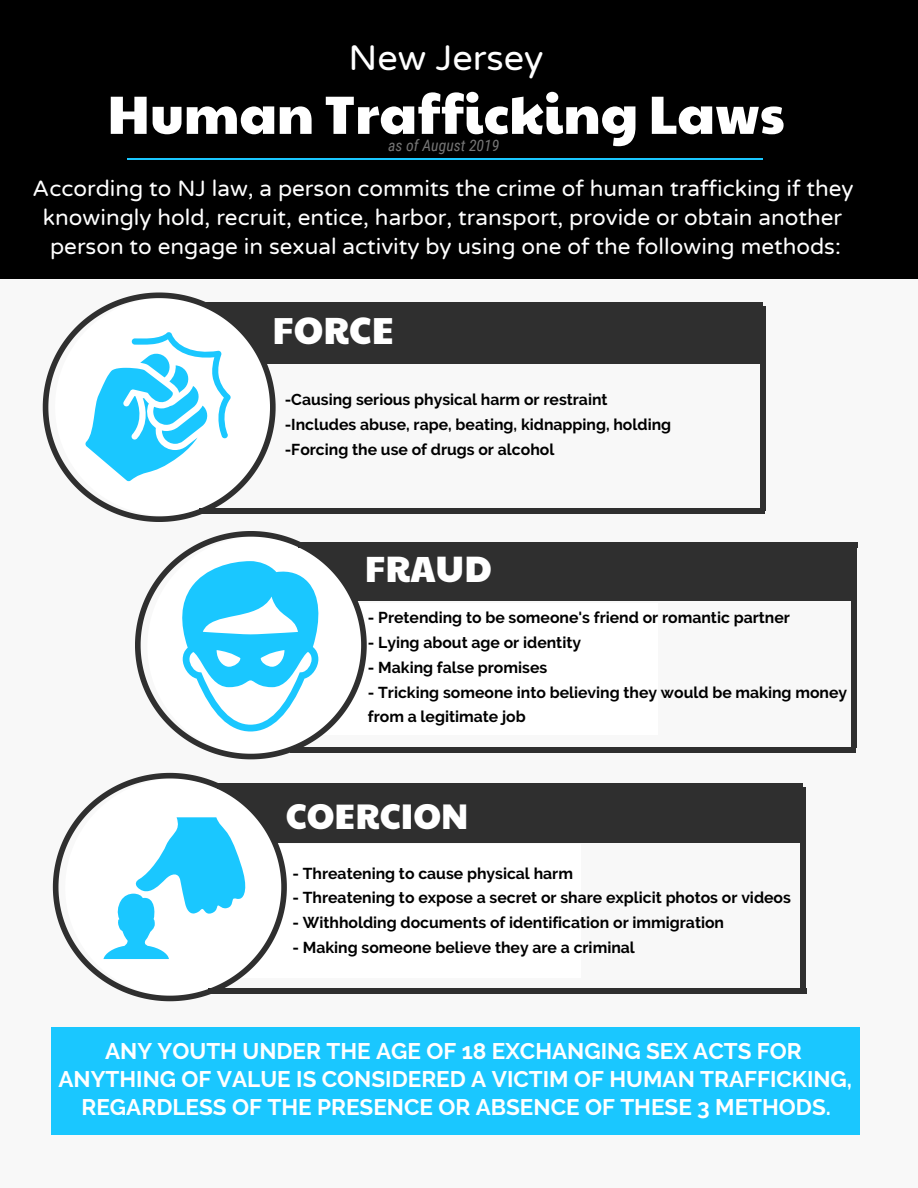
<style>
.page{position:relative;width:918px;height:1188px;background:#f8f8f8}
.page>*{position:absolute;margin:0;border:0;box-sizing:border-box;transform-origin:0 0}
.t1{font:54px "Paytone One";color:#fff}
.t2{font:37.2px "Paytone One";color:#fff}
.t3{font:36px "Varela Round";color:#fff}
.t4{font:36px "Paytone One";color:#fff}
.t5{font:34.8px "Paytone One";color:#fff}
.t6{font:22.5px/29.2px "Varela Round";color:#fff;text-align:center}
.t7{font:700 22.5px/28.2px "Raleway";color:#fff;text-align:center}
.t8{font:700 15.75px/24.8px "Raleway";color:#000}
.t9{font:italic 15.75px "Roboto Condensed";color:#757575}
</style>
<div class="page">
<div style="left:0;top:0;width:918px;height:279px;background:#000"></div>
<hr style="left:127px;top:159px;width:636px;height:1px;background:#1ac7ff">
<div style="left:217px;top:307px;width:546px;height:56px;background:#2f2f2f"></div>
<svg style="left:43px;top:292px;width:233px;height:230px"></svg>
<div style="left:206px;top:303px;width:557px;height:5px;background:#2f2f2f"></div>
<div style="left:199px;top:508px;width:566px;height:6px;background:#2f2f2f"></div>
<div style="left:760px;top:306px;width:6px;height:205px;background:#2f2f2f"></div>
<div style="left:275px;top:603px;width:383px;height:132px;background:#fff"></div>
<div style="left:309px;top:547px;width:544px;height:54px;background:#2f2f2f"></div>
<svg style="left:135px;top:531px;width:232px;height:228px"></svg>
<div style="left:298px;top:542px;width:559px;height:6px;background:#2f2f2f"></div>
<div style="left:290px;top:747px;width:566px;height:6px;background:#2f2f2f"></div>
<div style="left:852px;top:546px;width:5px;height:202px;background:#2f2f2f"></div>
<div style="left:194px;top:844px;width:386px;height:134px;background:#fff"></div>
<div style="left:219px;top:787px;width:581px;height:56px;background:#2f2f2f"></div>
<svg style="left:53px;top:773px;width:234px;height:228px"></svg>
<div style="left:217px;top:783px;width:585px;height:6px;background:#2f2f2f"></div>
<div style="left:208px;top:988px;width:599px;height:5px;background:#2f2f2f"></div>
<div style="left:800px;top:787px;width:6px;height:207px;background:#2f2f2f"></div>
<svg style="left:104px;top:817px;width:141px;height:142px"></svg>
<svg style="left:86px;top:332px;width:145px;height:149px"></svg>
<svg style="left:182px;top:561px;width:136px;height:170px"></svg>
<div style="left:51px;top:1027px;width:809px;height:108px;background:#1ac7ff"></div>
<h3 class="t3" style="left:349px;top:33px;width:197px">New Jersey</h3>
<h1 class="t1" style="left:107px;top:65px;width:679px">Human Trafficking Laws</h1>
<p class="t9" style="left:388px;top:134px;width:113px">as of August 2019</p>
<h3 class="t6" style="left:33px;top:173px;width:822px">According to NJ law, a person commits the crime of human trafficking if they knowingly hold, recruit, entice, harbor, transport, provide or obtain another person to engage in sexual activity by using one of the following methods:</h3>
<h2 class="t2" style="left:273px;top:297px;width:123px">FORCE</h2>
<p class="t8" style="left:285px;top:387px;width:388px">-Causing serious physical harm or restraint -Includes abuse, rape, beating, kidnapping, holding -Forcing the use of drugs or alcohol</p>
<h3 class="t4" style="left:365px;top:536px;width:129px">FRAUD</h3>
<p class="t8" style="left:368px;top:605px;width:424px">- Pretending to be someone's friend or romantic partner</p>
<p class="t8" style="left:368px;top:630px;width:215px">- Lying about age or identity</p>
<p class="t8" style="left:368px;top:655px;width:181px">- Making false promises</p>
<p class="t8" style="left:368px;top:680px;width:481px">- Tricking someone into believing they would be making money from a legitimate job</p>
<h3 class="t5" style="left:286px;top:785px;width:184px">COERCION</h3>
<p class="t8" style="left:292px;top:861px;width:282px">- Threatening to cause physical harm</p>
<p class="t8" style="left:292px;top:886px;width:500px">- Threatening to expose a secret or share explicit photos or videos</p>
<p class="t8" style="left:292px;top:910px;width:433px">- Withholding documents of identification or immigration</p>
<p class="t8" style="left:292px;top:935px;width:344px">- Making someone believe they are a criminal</p>
<h3 class="t7" style="left:58px;top:1037px;width:795px">ANY YOUTH UNDER THE AGE OF 18 EXCHANGING SEX ACTS FOR<br>ANYTHING OF VALUE IS CONSIDERED A VICTIM OF HUMAN TRAFFICKING,<br>REGARDLESS OF THE PRESENCE OR ABSENCE OF THESE 3 METHODS.</h3>
</div>
